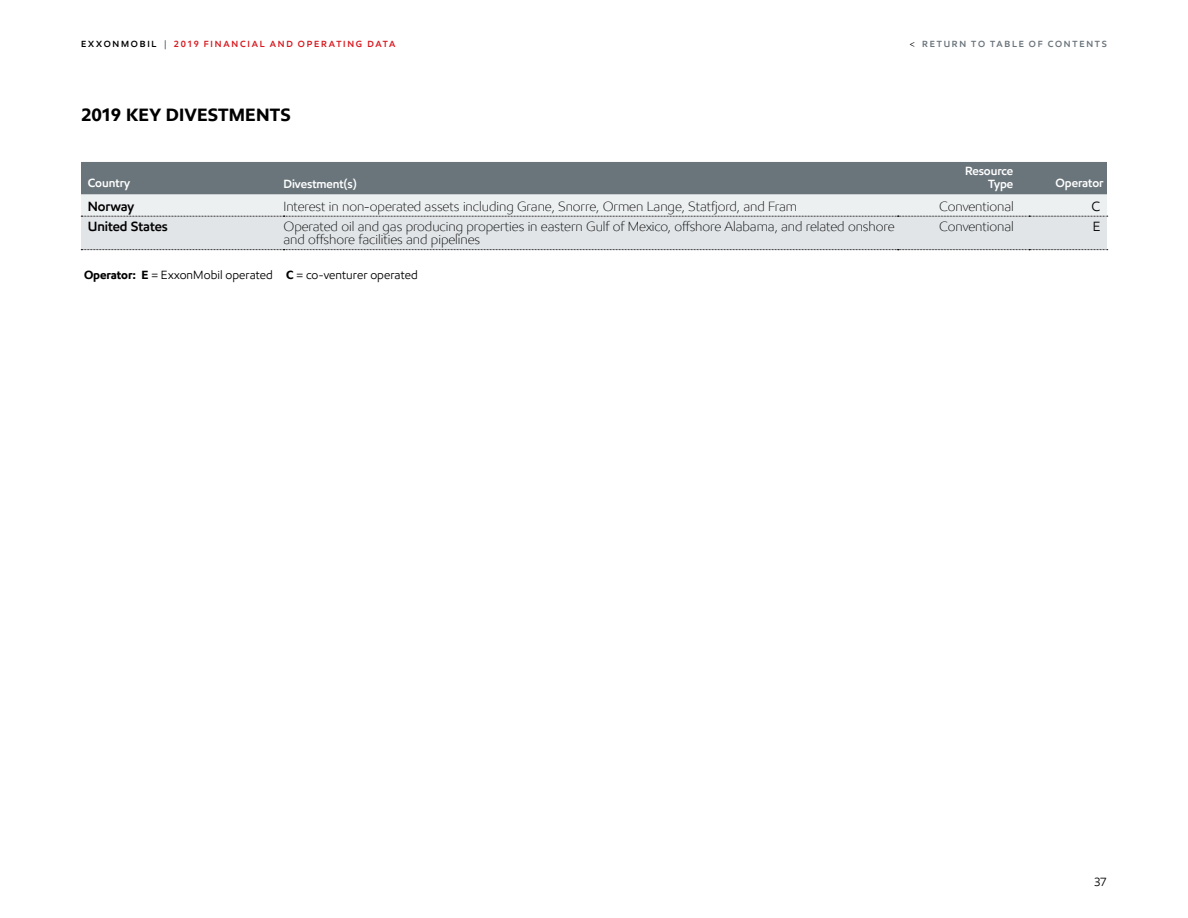
<style>
.page{position:relative;width:1188px;height:918px;background:#fff}
.page>*{position:absolute;margin:0;border:0;box-sizing:border-box;transform-origin:0 0}
.t1{font:700 18px "E Mprint";letter-spacing:.005em;color:#000}
.t2{font:300 13.5px/13.5px "E Mprint";letter-spacing:-.005em;color:#000}
.t3{font:600 13.5px "E Mprint";letter-spacing:-.005em;color:#000}
.t4{font:13.5px "E Mprint";color:#000}
.t5{font:12px "E Mprint";letter-spacing:.005em;color:#000}
.t6{font:600 12px/13.5px "E Mprint";letter-spacing:-.005em;color:#fff;text-align:right}
.t7{font:600 9px "E Mprint";letter-spacing:.195em;color:#d71920}
.t8{font:600 9px "E Mprint";letter-spacing:.195em;color:#6a747b}
.s1{color:#000}
.s2{font-weight:400;color:#000}
.s3{font-weight:700}
</style>
<div class="page">
<svg style="left:81px;top:162px;width:1027px;height:88px;background:#b6bbbf"></svg>
<p class="t7" style="left:81px;top:39px;width:316px"><span class="s1">exxonmobil</span> <span class="s2">|</span> 2019 FIN AN CI AL AN D OPE RATIN G DATA</p>
<p class="t8" style="left:910px;top:39px;width:199px"><span class="s2">&lt;</span> RETURN TO TABLE OF CONTENTS</p>
<h1 class="t1" style="left:81px;top:104px;width:211px">2019 Key DIVESTMENTS</h1>
<p class="t6" style="left:88px;top:176px;width:44px">Country</p>
<p class="t6" style="left:283px;top:177px;width:75px">Divestment(s)</p>
<p class="t6" style="left:965px;top:164px;width:50px">Resource<br>Type</p>
<p class="t6" style="left:1056px;top:176px;width:50px">Operator</p>
<p class="t3" style="left:88px;top:198px;width:48px">Norway</p>
<p class="t2" style="left:284px;top:199px;width:515px">Interest in non-operated assets including Grane, Snorre, Ormen Lange, Statfjord, and Fram</p>
<p class="t2" style="left:939px;top:199px;width:76px">Conventional</p>
<p class="t4" style="left:1091px;top:198px;width:10px">C</p>
<p class="t3" style="left:88px;top:218px;width:82px">United States</p>
<p class="t2" style="left:284px;top:219px;width:613px">Operated oil and gas producing properties in eastern Gulf of Mexico, offshore Alabama, and related onshore and offshore facilities and pipelines</p>
<p class="t2" style="left:939px;top:219px;width:76px">Conventional</p>
<p class="t4" style="left:1093px;top:218px;width:9px">E</p>
<p class="t5" style="left:84px;top:268px;width:335px"><span class="s3">Operator: E</span> = ExxonMobil operated <span class="s3">C</span> = co-venturer operated</p>
<p class="t5" style="left:1094px;top:875px;width:14px">37</p>
</div>
